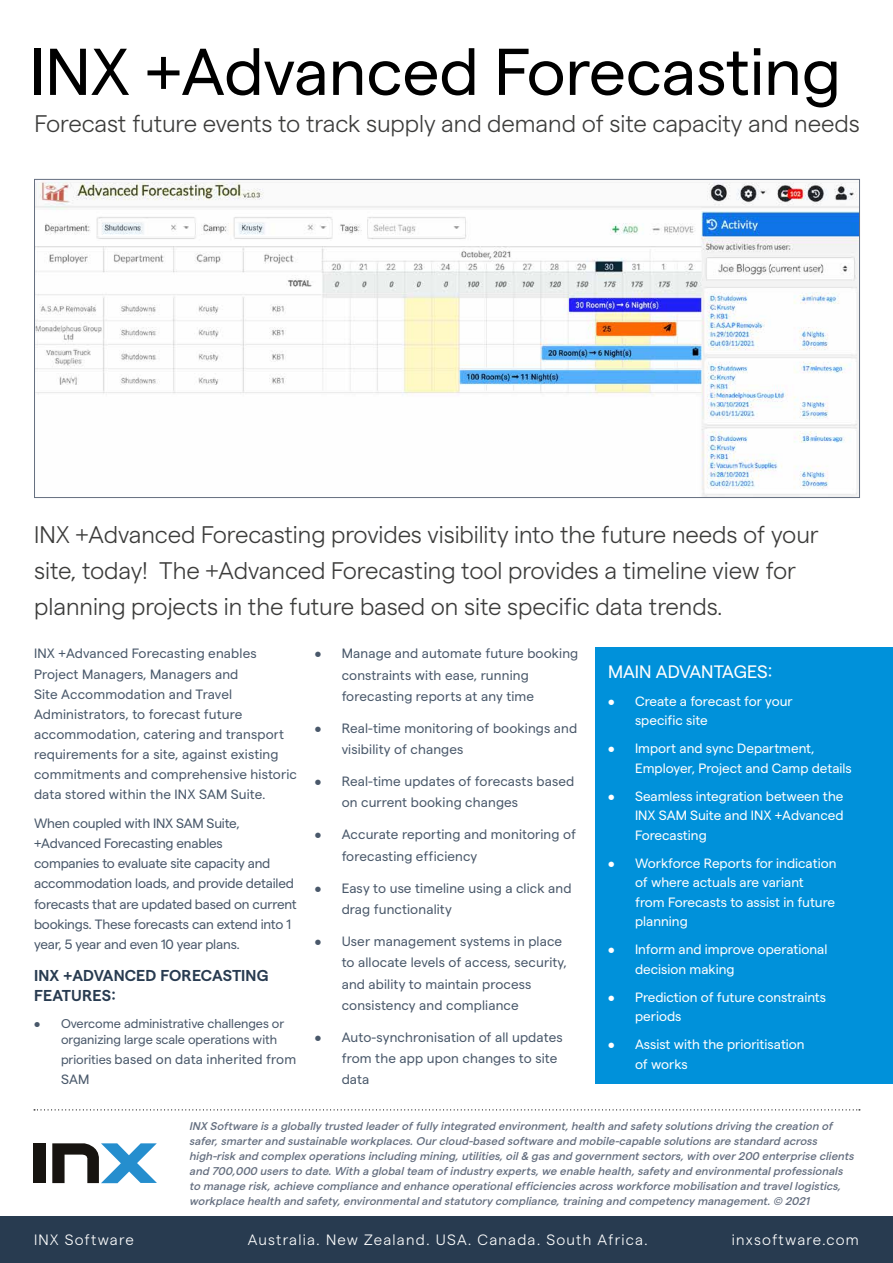
<style>
.page{position:relative;width:893px;height:1263px;background:#fff}
.page>*{position:absolute;margin:0;border:0;box-sizing:border-box;transform-origin:0 0}
.t1{font:66px "Matter SQ";letter-spacing:-.005em;color:#000}
.t2{font:300 24px/36px "Matter SQ";letter-spacing:-.005em;color:#3c3c3b}
.t3{font:18px "Matter";color:#fff}
.t4{font:600 15.75px/19.5px "Matter";letter-spacing:.01em;color:#283b50}
.t5{font:300 15px "Matter";letter-spacing:.08em;color:#fff}
.t6{font:13.5px/21.3px "Matter";letter-spacing:.01em;color:#49586a}
.t7{font:13.5px/19.5px "Matter";color:#fff}
.t8{font:13.5px/20.1px "Matter";letter-spacing:-.015em;color:#49586a}
.t9{font:12.75px/16.4px "Matter";letter-spacing:-.005em;color:#49586a}
.t10{font:italic 500 11.25px/15px "Matter";color:#656f80}
.s1{font-size:12.75px}
</style>
<div class="page">
<div style="left:595px;top:647px;width:298px;height:437px;background:#0091da"></div>
<div style="left:0;top:1217px;width:893px;height:46px;background:#283b50"></div>
<svg style="left:34px;top:1109px;width:826px;height:1px"></svg>
<div style="left:33px;top:1143px;width:13px;height:40px;background:#171410"></div>
<svg style="left:52px;top:1143px;width:105px;height:40px"></svg>
<img style="left:36px;top:181px;width:822px;height:315px">
<h1 class="t1" style="left:30px;top:24px;width:812px">INX +Advanced Forecasting</h1>
<h2 class="t2" style="left:35px;top:103px;width:827px">Forecast future events to track supply and demand of site capacity and needs</h2>
<h2 class="t2" style="left:34px;top:514px;width:786px">INX +Advanced Forecasting provides visibility into the future needs of your site, today! The +Advanced Forecasting tool provides a timeline view for planning projects in the future based on site specific data trends.</h2>
<p class="t6" style="left:342px;top:642px;width:238px;text-indent:-27px">• Manage and automate future booking constraints with ease, running forecasting reports at any time</p>
<p class="t6" style="left:342px;top:716px;width:237px;text-indent:-27px">• Real-time monitoring of bookings and visibility of changes</p>
<p class="t6" style="left:342px;top:770px;width:234px;text-indent:-27px">• Real-time updates of forecasts based on current booking changes</p>
<p class="t6" style="left:342px;top:823px;width:236px;text-indent:-27px">• Accurate reporting and monitoring of forecasting efficiency</p>
<p class="t6" style="left:342px;top:876px;width:231px;text-indent:-27px">• Easy to use timeline using a click and drag functionality</p>
<p class="t6" style="left:342px;top:929px;width:227px;text-indent:-27px">• User management systems in place to allocate levels of access, security, and ability to maintain process consistency and compliance</p>
<p class="t6" style="left:342px;top:1025px;width:222px;text-indent:-27px">• Auto-synchronisation of all updates from the app upon changes to site data</p>
<p class="t6" style="left:34px;top:642px;width:264px;line-height:20.1px">INX +Advanced Forecasting enables Project Managers, Managers and<br>Site Accommodation and Travel Administrators, to forecast future accommodation, catering and transport requirements for a site, against existing commitments and comprehensive historic data stored within the INX SAM Suite.</p>
<p class="t8" style="left:34px;top:812px;width:264px">When coupled with INX SAM Suite, +Advanced Forecasting enables<br>companies to evaluate site capacity and accommodation loads, and provide detailed forecasts that are updated based on current bookings. These forecasts can extend into 1 year, 5 year and even 10 year plans.</p>
<p class="t4" style="left:34px;top:964px;width:236px">INX +ADVANCED FORECASTING<br>FEATURES:</p>
<p class="t9" style="left:61px;top:1014px;width:225px;text-indent:-27px">• Overcome administrative challenges or organizing large scale operations with</p>
<p class="t6" style="left:61px;top:1048px;width:237px;line-height:20.1px"><span class="s1">priorities</span> based on data inherited from<br>SAM</p>
<h3 class="t3" style="left:608px;top:658px;width:166px">MAIN ADVANTAGES:</h3>
<p class="t7" style="left:635px;top:690px;width:159px;text-indent:-27px">• Create a forecast for your specific site</p>
<p class="t7" style="left:635px;top:737px;width:218px;text-indent:-27px">• Import and sync Department,<br>Employer, Project and Camp details</p>
<p class="t7" style="left:635px;top:785px;width:210px;text-align:justify;text-indent:-27px">• Seamless integration between the INX SAM Suite and INX +Advanced Forecasting</p>
<p class="t7" style="left:635px;top:852px;width:203px;text-indent:-27px">• Workforce Reports for indication of where actuals are variant from Forecasts to assist in future planning</p>
<p class="t7" style="left:635px;top:938px;width:194px;text-indent:-27px">• Inform and improve operational decision making</p>
<p class="t7" style="left:635px;top:986px;width:193px;text-indent:-27px">• Prediction of future constraints periods</p>
<p class="t7" style="left:635px;top:1033px;width:171px;text-indent:-27px">• Assist with the prioritisation of works</p>
<p class="t10" style="left:189px;top:1118px;width:669px">INX Software isa globally trusted leaderoffully integrated environment,health and safety solutionsdriving the creation of safer,smarterand sustainable workplaces.Ourcloud-based software and mobile-capable solutionsare standard across high-risk and complex operationsincluding mining,utilities,oil&amp; gasand governmentsectors,with over200 enterprise clients and 700,000 usersto date.With a globalteam ofindustry experts,we enable health,safety and environmentalprofessionals to manage risk,achieve compliance and enhance operationalefficienciesacrossworkforce mobilisation and travellogistics, workplace health and safety,environmentaland statutory compliance,training and competency management.© 2021</p>
<p class="t5" style="left:34px;top:1228px;width:101px">INX Software</p>
<p class="t5" style="left:248px;top:1228px;width:402px">Australia. New Zealand. USA. Canada. South Africa.</p>
<p class="t5" style="left:732px;top:1228px;width:129px">inxsoftware.com</p>
</div>
